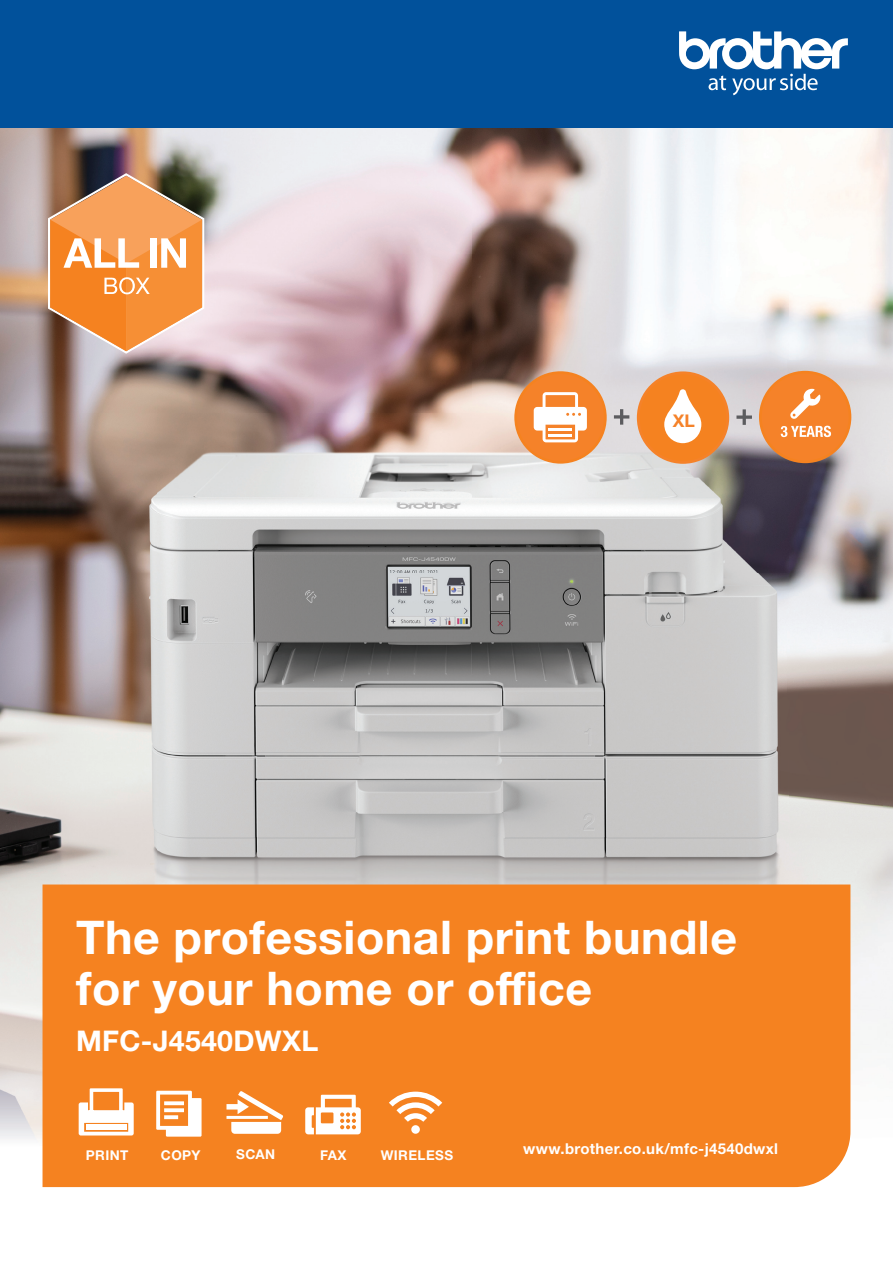
<style>
.page{position:relative;width:893px;height:1263px;background:#fff}
.page>*{position:absolute;margin:0;border:0;box-sizing:border-box;transform-origin:0 0}
.t1{font:700 46.5px/51px "Helvetica Neue LTW1 G";letter-spacing:.01em;color:#fff}
.t2{font:700 28.5px "Helvetica Neue LTW1 G";letter-spacing:.01em;color:#fff}
.t3{font:700 17.55px "Helvetica Neue LTW1 G";color:#f58229}
.t4{font:700 15px "Helvetica Neue LTW1 G";letter-spacing:.02em;color:#fff}
.t5{font:500 14.1px "Helvetica Neue LTW1 G";color:#fff}
.t6{font:700 13.5px "Helvetica Neue LTW1 G";letter-spacing:.03em;color:#fff}
</style>
<div class="page">
<img style="left:0;top:128px;width:893px;height:1060px">
<div style="left:43px;top:884px;width:807px;height:303px;background:#f58220"></div>
<div style="left:0;top:0;width:893px;height:128px;background:#01519b"></div>
<svg style="left:679px;top:31px;width:169px;height:64px"></svg>
<svg style="left:226px;top:1091px;width:57px;height:43px"></svg>
<svg style="left:79px;top:1088px;width:55px;height:47px"></svg>
<div style="left:86px;top:1124px;width:41px;height:6px;background:#fff"></div>
<svg style="left:156px;top:1091px;width:46px;height:46px"></svg>
<svg style="left:305px;top:1095px;width:56px;height:39px"></svg>
<svg style="left:389px;top:1091px;width:53px;height:43px"></svg>
<svg style="left:48px;top:173px;width:156px;height:181px"></svg>
<svg style="left:637px;top:371px;width:92px;height:93px"></svg>
<svg style="left:514px;top:371px;width:93px;height:93px"></svg>
<hr style="left:548px;top:433px;width:24px;height:3px;background:#fff">
<hr style="left:548px;top:428px;width:24px;height:3px;background:#fff">
<svg style="left:614px;top:409px;width:15px;height:16px"></svg>
<svg style="left:736px;top:405px;width:17px;height:20px"></svg>
<div style="left:667px;top:419px;width:26px;height:21px;background:#fff;border-radius:50%"></div>
<svg style="left:759px;top:371px;width:92px;height:92px"></svg>
<p class="t3" style="left:673px;top:410px;width:24px">XL</p>
<p class="t1" style="left:76px;top:911px;width:662px">The professional print bundle for your home or office</p>
<p class="t2" style="left:76px;top:1024px;width:244px">MFC-J4540DWXL</p>
<p class="t5" style="left:380px;top:1140px;width:72px">WIRELESS</p>
<p class="t6" style="left:86px;top:1146px;width:44px">PRINT</p>
<p class="t6" style="left:161px;top:1146px;width:41px">COPY</p>
<p class="t6" style="left:236px;top:1145px;width:40px">SCAN</p>
<p class="t6" style="left:320px;top:1146px;width:28px">FAX</p>
<p class="t6" style="left:381px;top:1146px;width:74px">WIRELESS</p>
<p class="t4" style="left:523px;top:1139px;width:256px">www.brother.co.uk/mfc-j4540dwxl</p>
</div>
